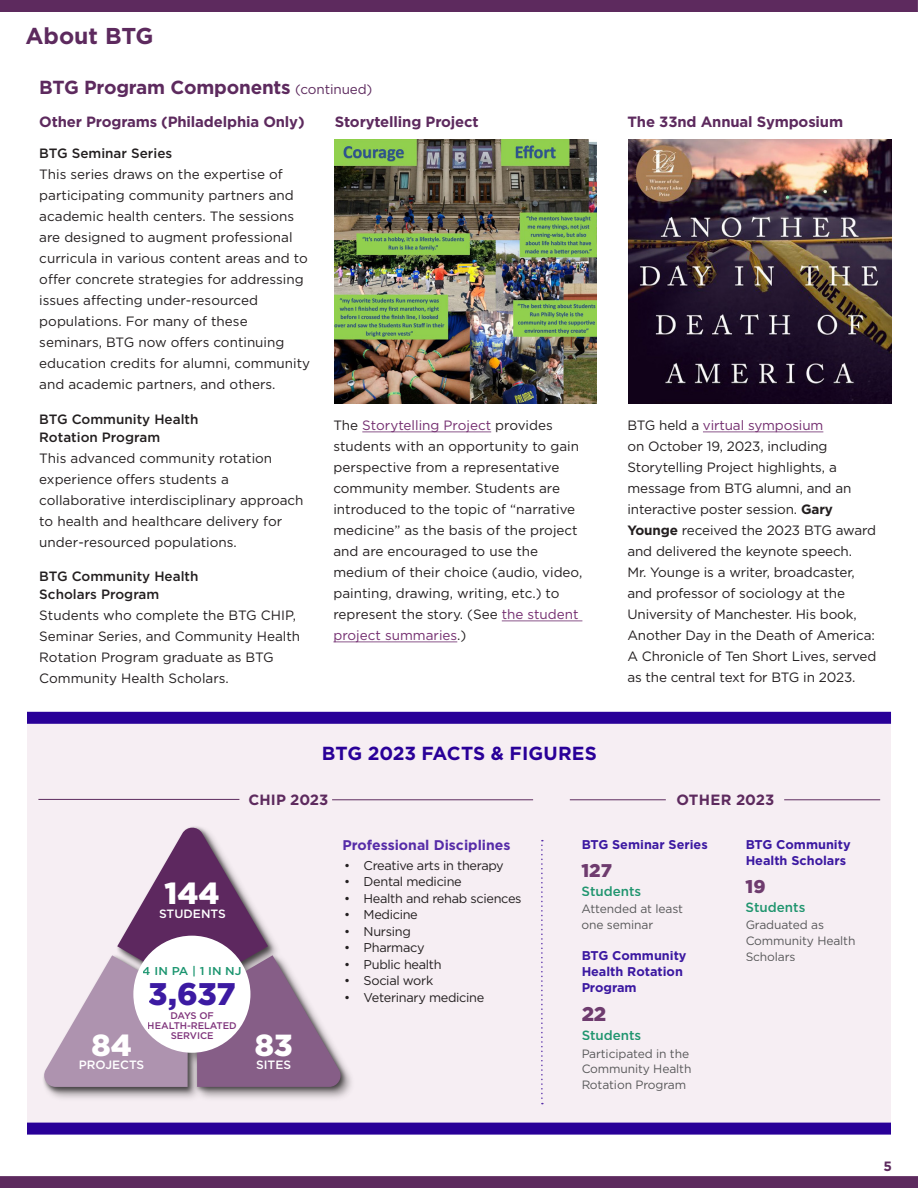
<style>
.page{position:relative;width:918px;height:1188px;background:#fff}
.page>*{position:absolute;margin:0;border:0;box-sizing:border-box;transform-origin:0 0}
.t1{font:900 31.35px "Gotham Pro";color:#260098}
.t2{font:900 30.45px "Gotham Pro";color:#fff}
.t3{font:700 22.95px "Gotham Pro";color:#5d2a5e}
.t4{font:900 19.8px "Gotham Pro";color:#5f275f}
.White_CAP_hdr_text{font:700 18.9px "Gotham Pro";letter-spacing:-.01em;color:#5d2a5e}
.White_CAP_hdr_text-2{font:700 18.9px "Gotham Pro";color:#290098}
.t5{font:900 18.45px "Gotham Pro";color:#5f275f}
.Burgandy_Sub-heading_Text_copy{font:700 14.85px "Gotham Pro";letter-spacing:-.01em;color:#5d2a5e}
.White_Sub-heading_Text{font:700 14.85px "Gotham Pro";letter-spacing:-.01em;color:#5d2a5e}
.Purple_CAP_hdr_text{font:700 14.85px "Gotham Pro";color:#5d2a5e}
.Copy_11_14_90__blk{font:700 14.1px "Gotham Pro";color:#562ca8}
.Copy_11_14_90__blk-2{font:13.5px/21px "Gotham Pro";color:#231f20}
.Copy_11_14_90__blk-3{font:500 13.5px/18px "Gotham Pro";color:#231f20}
.t6{font:700 13.5px "Gotham Pro";color:#5d2a5e}
.t7{font:500 13.35px "Gotham Pro";color:#088b60}
.t8{font:12.75px "Gotham Pro";letter-spacing:-.025em;color:#231f20}
.t9{font:700 12.75px/15.8px "Gotham Pro";color:#260098}
.t10{font:12px/15.8px "Gotham Pro";letter-spacing:-.01em;color:#464748}
.t11{font:500 12px "Gotham Pro";color:#fff}
.t12{font:500 11.4px "Gotham Pro";color:#00895f;scale:1.06 1}
.t13{font:500 9.6px/10.2px "Gotham Pro";letter-spacing:-.01em;color:#711d6d;text-align:center}
.s1{font-weight:400;font-size:13.5px}
.s2{font-weight:500}
.s3{color:#742e70}
.s4{font-weight:700}
</style>
<div class="page">
<div style="left:27px;top:721px;width:864px;height:407px;background:#f6eef3"></div>
<hr style="left:362px;top:432px;width:129px;height:1px;background:#8b588b">
<hr style="left:502px;top:621px;width:80px;height:1px;background:#8b588b">
<hr style="left:333px;top:642px;width:124px;height:1px;background:#8b588b">
<hr style="left:703px;top:432px;width:120px;height:1px;background:#8b588b">
<img style="left:628px;top:139px;width:263px;height:264px">
<img style="left:335px;top:139px;width:262px;height:264px">
<svg style="left:541px;top:840px;width:2px;height:264px"></svg>
<hr style="left:332px;top:799px;width:201px;height:1px;background:#5d2a5e">
<hr style="left:570px;top:799px;width:96px;height:1px;background:#5d2a5e">
<hr style="left:784px;top:799px;width:96px;height:1px;background:#5d2a5e">
<div style="left:0;top:0;width:918px;height:12px;background:#5d2a5e"></div>
<div style="left:0;top:1176px;width:918px;height:12px;background:#5d2a5e"></div>
<div style="left:41px;top:825px;width:316px;height:278px;background:#231f20;opacity:.5"></div>
<img style="left:41px;top:1087px;width:152px;height:8px">
<img style="left:193px;top:951px;width:156px;height:144px">
<svg style="left:41px;top:826px;width:302px;height:261px"></svg>
<div style="left:133px;top:936px;width:117px;height:117px;background:#fff;border-radius:50%"></div>
<hr style="left:38px;top:799px;width:201px;height:1px;background:#5d2a5e">
<div style="left:27px;top:1123px;width:864px;height:12px;background:#290098"></div>
<div style="left:27px;top:712px;width:864px;height:12px;background:#290098"></div>
<p class="t3" style="left:25px;top:23px;width:130px">About BTG</p>
<p class="White_CAP_hdr_text" style="left:39px;top:77px;width:335px">BTG Program Components <span class="s1">(continued)</span></p>
<p class="Burgandy_Sub-heading_Text_copy" style="left:335px;top:113px;width:145px">Storytelling Project</p>
<p class="Burgandy_Sub-heading_Text_copy" style="left:627px;top:113px;width:217px">The 33nd Annual Symposium</p>
<p class="White_Sub-heading_Text" style="left:39px;top:113px;width:267px">Other Programs (Philadelphia Only)</p>
<p class="Copy_11_14_90__blk-2" style="left:39px;top:143px;width:272px"><span class="s2">BTG Seminar Series<br></span>This series draws on the expertise of participating community partners and academic health centers. The sessions are designed to augment professional curricula in various content areas and to offer concrete strategies for addressing issues affecting under-resourced populations. For many of these seminars, BTG now offers continuing education credits for alumni, community and academic partners, and others.</p>
<p class="Copy_11_14_90__blk-3" style="left:39px;top:410px;width:161px">BTG Community Health<br>Rotation Program</p>
<p class="Copy_11_14_90__blk-2" style="left:39px;top:447px;width:266px">This advanced community rotation experience offers students a collaborative interdisciplinary approach to health and healthcare delivery for under-resourced populations.</p>
<p class="Copy_11_14_90__blk-3" style="left:39px;top:567px;width:161px">BTG Community Health<br>Scholars Program</p>
<p class="Copy_11_14_90__blk-2" style="left:39px;top:605px;width:262px">Students who complete the BTG CHIP, Seminar Series, and Community Health Rotation Program graduate as BTG Community Health Scholars.</p>
<p class="Copy_11_14_90__blk-2" style="left:333px;top:415px;width:250px">The <span class="s3">Storytelling Project</span> provides students with an opportunity to gain perspective from a representative community member. Students are introduced to the topic of “narrative medicine” as the basis of the project and are encouraged to use the medium of their choice (audio, video, painting, drawing, writing, etc.) to represent the story. (See <span class="s3">the student project summaries</span>.)</p>
<p class="Copy_11_14_90__blk-2" style="left:627px;top:415px;width:250px">BTG held a <span class="s3">virtual symposium<br></span>on October 19, 2023, including Storytelling Project highlights, a message from BTG alumni, and an interactive poster session. <span class="s4">Gary Younge</span> received the 2023 BTG award and delivered the keynote speech.<br>Mr. Younge is a writer, broadcaster, and professor of sociology at the University of Manchester. His book, Another Day in the Death of America:<br>A Chronicle of Ten Short Lives, served as the central text for BTG in 2023.</p>
<p class="White_CAP_hdr_text-2" style="left:322px;top:742px;width:276px">BTG 2023 FACTS &amp; FIGURES</p>
<p class="Purple_CAP_hdr_text" style="left:248px;top:791px;width:81px">CHIP 2023</p>
<p class="Purple_CAP_hdr_text" style="left:676px;top:791px;width:99px">OTHER 2023</p>
<p class="t2" style="left:165px;top:876px;width:56px">144</p>
<p class="t11" style="left:159px;top:907px;width:68px">STUDENTS</p>
<p class="t2" style="left:92px;top:1027px;width:42px">84</p>
<p class="t12" style="left:143px;top:964px;width:95px">4 IN PA | 1 IN NJ</p>
<h1 class="t1" style="left:149px;top:976px;width:88px">3,637</h1>
<p class="t13" style="left:148px;top:1010px;width:90px">DAYS OF<br>HEALTH-RELATED<br>SERVICE</p>
<p class="t2" style="left:255px;top:1027px;width:40px">83</p>
<p class="t11" style="left:79px;top:1058px;width:67px">PROJECTS</p>
<p class="t11" style="left:256px;top:1058px;width:37px">SITES</p>
<p class="Copy_11_14_90__blk" style="left:343px;top:837px;width:169px">Professional Disciplines</p>
<p class="t8" style="left:344px;top:858px;width:161px">• Creative arts in therapy</p>
<p class="t8" style="left:344px;top:875px;width:119px">• Dental medicine</p>
<p class="t8" style="left:344px;top:891px;width:179px">• Health and rehab sciences</p>
<p class="t8" style="left:344px;top:908px;width:75px">• Medicine</p>
<p class="t8" style="left:344px;top:924px;width:68px">• Nursing</p>
<p class="t8" style="left:344px;top:941px;width:82px">• Pharmacy</p>
<p class="t8" style="left:344px;top:957px;width:99px">• Public health</p>
<p class="t8" style="left:344px;top:974px;width:91px">• Social work</p>
<p class="t8" style="left:344px;top:990px;width:142px">• Veterinary medicine</p>
<p class="t9" style="left:582px;top:837px;width:128px">BTG Seminar Series</p>
<h3 class="t5" style="left:582px;top:860px;width:32px">127</h3>
<p class="t7" style="left:582px;top:883px;width:61px">Students</p>
<p class="t10" style="left:582px;top:901px;width:103px">Attended at least one seminar</p>
<p class="t9" style="left:582px;top:948px;width:107px">BTG Community<br>Health Rotation<br>Program</p>
<h3 class="t4" style="left:582px;top:1002px;width:26px">22</h3>
<p class="t7" style="left:582px;top:1027px;width:61px">Students</p>
<p class="t10" style="left:582px;top:1045px;width:111px">Participated in the<br>Community Health<br>Rotation Program</p>
<p class="t9" style="left:746px;top:837px;width:107px">BTG Community<br>Health Scholars</p>
<h3 class="t5" style="left:746px;top:876px;width:21px">19</h3>
<p class="t7" style="left:746px;top:899px;width:61px">Students</p>
<p class="t10" style="left:746px;top:917px;width:111px">Graduated as<br>Community Health<br>Scholars</p>
<p class="t6" style="left:884px;top:1158px;width:10px">5</p>
</div>
